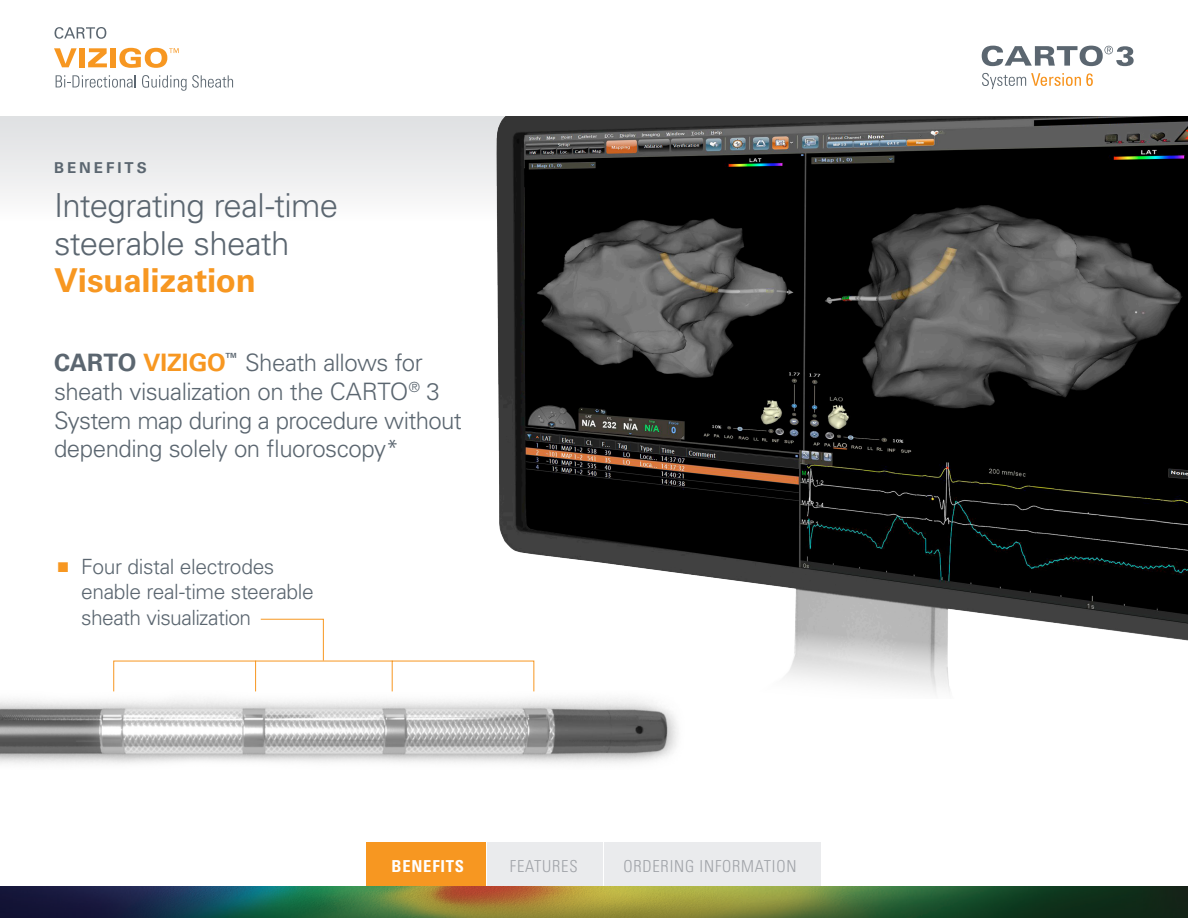
<style>
.page{position:relative;width:1188px;height:918px;background:#fff}
.page>*{position:absolute;margin:0;border:0;box-sizing:border-box;transform-origin:0 0}
.t1{font:300 33px/37.5px "Univers LT Std";letter-spacing:-.02em;color:#5b6670}
.t2{font:300 24px/28.8px "Univers LT Std";letter-spacing:-.025em;color:#5b6670}
.t3{font:300 21px/25.2px "Univers LT Std";letter-spacing:-.02em;color:#5b6670}
.TOP_HEAD{font:300 condensed 16.5px "Univers LT Std";letter-spacing:.05em;color:#a0a3a8}
.TOP_HEAD-2{font:700 condensed 16.5px "Univers LT Std";letter-spacing:.05em;color:#fff}
.t4{font:700 15px "Univers LT Std";letter-spacing:.2em;color:#5b6670}
.s1{font-weight:700;color:#f79721}
.s2{font-weight:700}
.s3{font-family:"Arial";font-weight:400;color:#f79721}
</style>
<div class="page">
<div style="left:0;top:116px;width:1188px;height:104px;background:linear-gradient(to bottom,#dddfe1,#fbfbfb)"></div>
<svg style="left:55px;top:27px;width:51px;height:12px"></svg>
<svg style="left:54px;top:48px;width:23px;height:19px"></svg>
<div style="left:79px;top:48px;width:6px;height:19px;background:#f79721"></div>
<svg style="left:88px;top:48px;width:19px;height:19px"></svg>
<div style="left:110px;top:48px;width:6px;height:19px;background:#f79721"></div>
<svg style="left:119px;top:48px;width:60px;height:20px"></svg>
<svg style="left:56px;top:75px;width:80px;height:13px"></svg>
<svg style="left:142px;top:75px;width:91px;height:16px"></svg>
<svg style="left:982px;top:46px;width:152px;height:20px"></svg>
<svg style="left:982px;top:73px;width:111px;height:16px"></svg>
<img style="left:489px;top:116px;width:699px;height:574px">
<svg style="left:692px;top:617px;width:274px;height:76px"></svg>
<img style="left:0;top:690px;width:678px;height:74px">
<hr style="left:255px;top:661px;width:138px;height:1px;background:#f79721">
<svg style="left:260px;top:618px;width:64px;height:43px"></svg>
<div style="left:488px;top:842px;width:115px;height:52px;background:#eaebed"></div>
<div style="left:605px;top:842px;width:216px;height:52px;background:#eaebed"></div>
<div style="left:366px;top:842px;width:120px;height:52px;background:#f79721"></div>
<img style="left:0;top:886px;width:1188px;height:32px">
<p class="t4" style="left:54px;top:159px;width:94px">BENEFITS</p>
<p class="t1" style="left:54px;top:187px;width:286px">Integrating real-time steerable sheath<br><span class="s1">Visualization</span></p>
<p class="t2" style="left:54px;top:348px;width:409px"><span class="s2">CARTO</span> <span class="s1">VIZIGO</span><sup>™</sup> Sheath allows for sheath visualization on the CARTO<sup>®</sup> 3<br>System map during a procedure without depending solely on fluoroscopy*</p>
<p class="t3" style="left:81px;top:554px;width:234px;text-indent:-24px"><span class="s3">■</span> Four distal electrodes enable real-time steerable sheath visualization</p>
<p class="TOP_HEAD-2" style="left:391px;top:856px;width:74px">BENEFITS</p>
<p class="TOP_HEAD" style="left:510px;top:856px;width:69px">FEATURES</p>
<p class="TOP_HEAD" style="left:623px;top:856px;width:175px">ORDERING INFORMATION</p>
</div>
